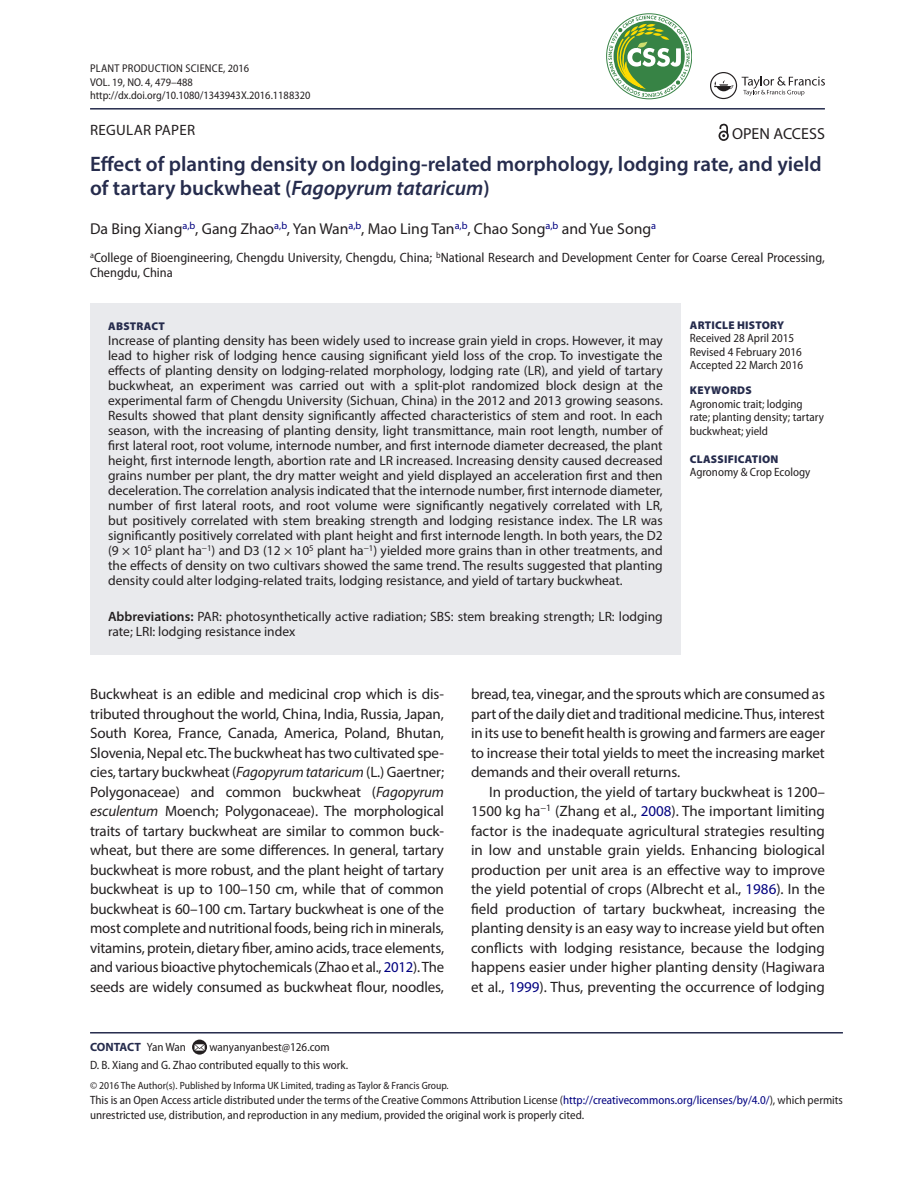
<style>
.page{position:relative;width:915px;height:1191px;background:#fff}
.page>*{position:absolute;margin:0;border:0;box-sizing:border-box;transform-origin:0 0}
.t1{font:600 21px/24px "Myriad Pro";color:#262c4d}
.t2{font:16.05px "Myriad Pro";color:#231f20}
.t3{font:15.75px "Myriad Pro";color:#231f20}
.t4{font:15px/19.5px "Myriad Pro";letter-spacing:-.01em;color:#231f20;text-align:justify}
.t5{font:15px "Myriad Pro";letter-spacing:.02em;color:#231f20}
.t6{font:13.5px/15px "Myriad Pro";color:#231f20;text-align:justify}
.t7{font:semi-condensed 13.5px/15px "Myriad Pro";color:#231f20}
.t8{font:semi-condensed 12px/13.5px "Myriad Pro";color:#231f20}
.t9{font:700 12px "Myriad Pro";letter-spacing:-.015em;color:#262c4d}
.t10{font:semi-condensed 11.25px/13.5px "Myriad Pro";color:#231f20}
.t11{font:900 11.25px "Myriad Pro";letter-spacing:.02em;color:#262c4d}
.t12{font:semi-condensed 10.5px "Myriad Pro";color:#231f20}
.s1{font-style:italic}
.s2{font-weight:600}
.s3{color:#000080}
.s4{font-weight:400;font-stretch:semi-condensed;color:#231f20}
</style>
<div class="page">
<hr style="left:90px;top:108px;width:734px;height:2px;background:#262c4d">
<div style="left:90px;top:303px;width:590px;height:300px;background:#e9eaed"></div>
<div style="left:90px;top:579px;width:590px;height:75px;background:#e9eaed"></div>
<hr style="left:90px;top:1032px;width:752px;height:1px;background:#262c4d">
<svg style="left:192px;top:1039px;width:15px;height:15px"></svg>
<svg style="left:194px;top:1044px;width:10px;height:6px"></svg>
<svg style="left:710px;top:72px;width:114px;height:27px"></svg>
<svg style="left:608px;top:16px;width:81px;height:81px"></svg>
<svg style="left:718px;top:124px;width:10px;height:17px"></svg>
<p class="t10" style="left:90px;top:62px;width:222px">Plant Production Science, 2016<br>VOL. 19, NO. 4, 479–488 http://dx.doi.org/10.1080/1343943X.2016.1188320</p>
<p class="t5" style="left:90px;top:121px;width:106px">REGULAR PAPER</p>
<h1 class="t1" style="left:90px;top:151px;width:733px">Effect of planting density on lodging-related morphology, lodging rate, and yield of tartary buckwheat (<span class="s1">Fagopyrum tataricum</span>)</h1>
<p class="t3" style="left:90px;top:219px;width:567px">Da Bing Xiang<sup>a,b</sup>, Gang Zhao<sup>a,b</sup>, Yan Wan<sup>a,b</sup>, Mao Ling Tan<sup>a,b</sup>, Chao Song<sup>a,b</sup> and Yue Song<sup>a</sup></p>
<p class="t7" style="left:90px;top:250px;width:736px"><sup>a</sup>College of Bioengineering, Chengdu University, Chengdu, China; <sup>b</sup>National Research and Development Center for Coarse Cereal Processing,<br>Chengdu, China</p>
<p class="t2" style="left:731px;top:123px;width:94px">OPEN ACCESS</p>
<p class="t11" style="left:108px;top:320px;width:58px">ABSTRACT</p>
<p class="t6" style="left:108px;top:333px;width:556px">Increase of planting density has been widely used to increase grain yield in crops. However, it may lead to higher risk of lodging hence causing significant yield loss of the crop. To investigate the effects of planting density on lodging-related morphology, lodging rate (LR), and yield of tartary buckwheat, an experiment was carried out with a split-plot randomized block design at the experimental farm of Chengdu University (Sichuan, China) in the 2012 and 2013 growing seasons.<br>Results showed that plant density significantly affected characteristics of stem and root. In each season, with the increasing of planting density, light transmittance, main root length, number of first lateral root, root volume, internode number, and first internode diameter decreased, the plant height, first internode length, abortion rate and LR increased. Increasing density caused decreased grains number per plant, the dry matter weight and yield displayed an acceleration first and then deceleration. The correlation analysis indicated that the internode number, first internode diameter, number of first lateral roots, and root volume were significantly negatively correlated with LR, but positively correlated with stem breaking strength and lodging resistance index. The LR was significantly positively correlated with plant height and first internode length. In both years, the D2 (9 × 10<sup>5</sup> plant ha<sup>−1</sup>) and D3 (12 × 10<sup>5</sup> plant ha<sup>−1</sup>) yielded more grains than in other treatments, and the effects of density on two cultivars showed the same trend. The results suggested that planting density could alter lodging-related traits, lodging resistance, and yield of tartary buckwheat.</p>
<p class="t6" style="left:108px;top:609px;width:556px"><span class="s2">Abbreviations:</span> PAR: photosynthetically active radiation; SBS: stem breaking strength; LR: lodging rate; LRI: lodging resistance index</p>
<p class="t11" style="left:689px;top:318px;width:96px">ARTICLE HISTORY</p>
<p class="t8" style="left:689px;top:332px;width:115px">Received 28 April 2015<br>Revised 4 February 2016<br>Accepted 22 March 2016</p>
<p class="t11" style="left:689px;top:384px;width:63px">KEYWORDS</p>
<p class="t8" style="left:689px;top:397px;width:136px">Agronomic trait; lodging rate; planting density; tartary buckwheat; yield</p>
<p class="t11" style="left:689px;top:453px;width:90px">CLASSIFICATION</p>
<p class="t8" style="left:689px;top:466px;width:122px">Agronomy &amp; Crop Ecology</p>
<p class="t4" style="left:90px;top:684px;width:355px">Buckwheat is an edible and medicinal crop which is dis&shy;tributed throughout the world, China, India, Russia, Japan, South Korea, France, Canada, America, Poland, Bhutan, Slovenia, Nepal etc. The buckwheat has two cultivated spe&shy;cies, tartary buckwheat (<span class="s1">Fagopyrum tataricum</span> (L.) Gaertner; Polygonaceae) and common buckwheat (<span class="s1">Fagopyrum esculentum</span> Moench; Polygonaceae). The morphological traits of tartary buckwheat are similar to common buck&shy;wheat, but there are some differences. In general, tartary buckwheat is more robust, and the plant height of tartary buckwheat is up to 100–150 cm, while that of common buckwheat is 60–100 cm. Tartary buckwheat is one of the most complete and nutritional foods, being rich in minerals, vitamins, protein, dietary fiber, amino acids, trace elements, and various bioactive phytochemicals (Zhao et al., <span class="s3">2012</span>). The seeds are widely consumed as buckwheat flour, noodles,</p>
<p class="t4" style="left:471px;top:684px;width:355px">bread, tea, vinegar, and the sprouts which are consumed as part of the daily diet and traditional medicine. Thus, interest in its use to benefit health is growing and farmers are eager to increase their total yields to meet the increasing market demands and their overall returns.</p>
<p class="t4" style="left:471px;top:781px;width:355px;text-indent:18px">In production, the yield of tartary buckwheat is 1200– 1500 kg ha<sup>−1</sup> (Zhang et al., <span class="s3">2008</span>). The important limiting factor is the inadequate agricultural strategies resulting in low and unstable grain yields. Enhancing biological production per unit area is an effective way to improve the yield potential of crops (Albrecht et al., <span class="s3">1986</span>). In the field production of tartary buckwheat, increasing the planting density is an easy way to increase yield but often conflicts with lodging resistance, because the lodging happens easier under higher planting density (Hagiwara et al., <span class="s3">1999</span>). Thus, preventing the occurrence of lodging</p>
<p class="t9" style="left:90px;top:1038px;width:97px">CONTACT <span class="s4">Yan Wan</span></p>
<p class="t8" style="left:209px;top:1040px;width:122px">wanyanyanbest@126.com</p>
<p class="t8" style="left:90px;top:1058px;width:259px">D. B. Xiang and G. Zhao contributed equally to this work.</p>
<p class="t12" style="left:90px;top:1079px;width:360px">© 2016 The Author(s). Published by Informa UK Limited, trading as Taylor &amp; Francis Group.</p>
<p class="t8" style="left:90px;top:1092px;width:754px;line-height:15px">This is an Open Access article distributed under the terms of the Creative Commons Attribution License (<span class="s3">http://creativecommons.org/licenses/by/4.0/</span>), which permits unrestricted use, distribution, and reproduction in any medium, provided the original work is properly cited.</p>
</div>
